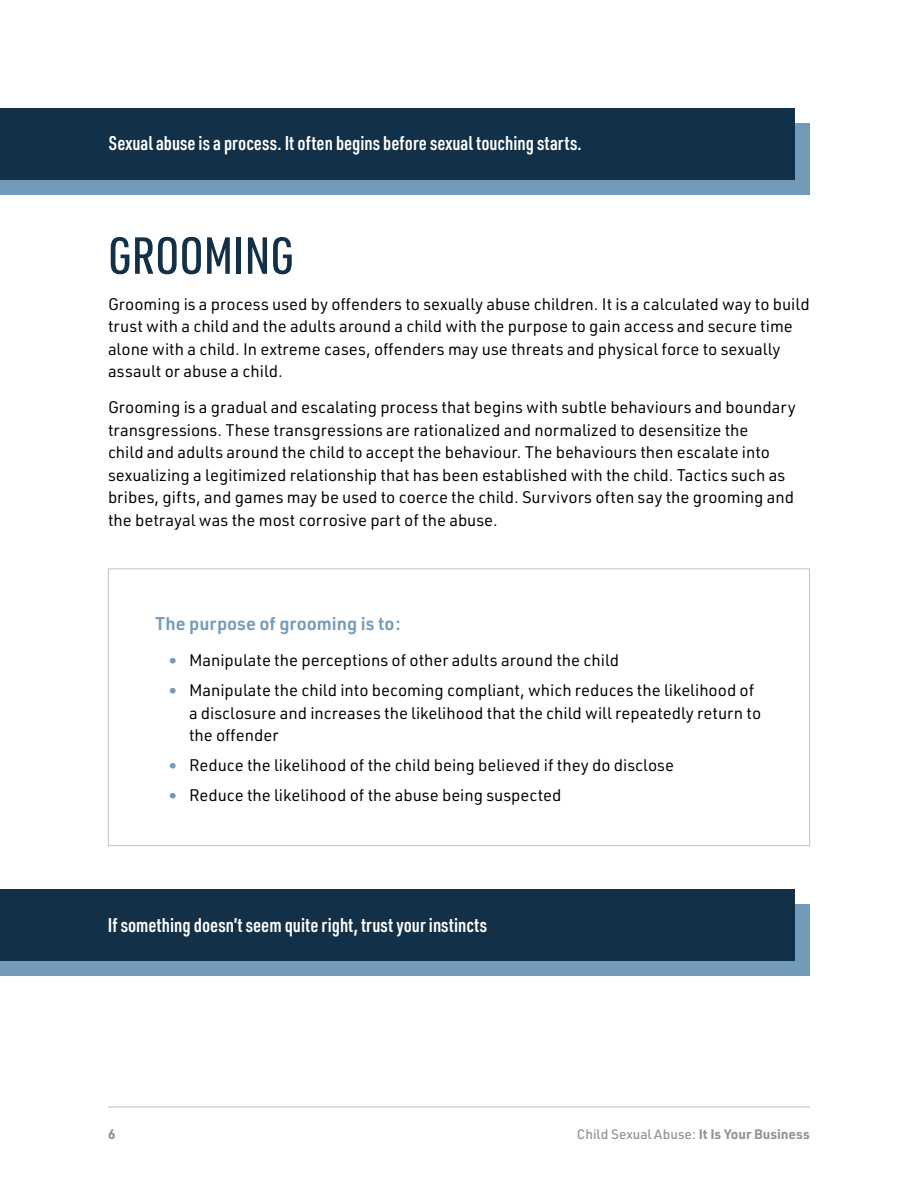
<style>
.page{position:relative;width:918px;height:1188px;background:#fff}
.page>*{position:absolute;margin:0;border:0;box-sizing:border-box;transform-origin:0 0}
.t1{font:500 51px "URWDIN Cond";color:#123047}
.t2{font:600 19.5px "URWDIN Cond";color:#fff}
.t3{font:600 18px "URWDIN";color:#729bb9}
.t4{font:16.5px/22.5px "URWDIN";color:#000}
.t5{font:500 13.5px "URWDIN";color:#939598}
.t6{font:700 13.5px "URWDIN";color:#939598}
.s1{font-weight:700;font-size:15px;color:#729bb9}
.s2{font-weight:700}
</style>
<div class="page">
<div style="left:108px;top:569px;width:702px;height:277px;background:#fff;border:1px solid #bcbec0"></div>
<div style="left:0;top:904px;width:810px;height:71px;background:#729bb9"></div>
<div style="left:0;top:889px;width:795px;height:71px;background:#123047"></div>
<div style="left:0;top:123px;width:810px;height:72px;background:#729bb9"></div>
<div style="left:0;top:108px;width:795px;height:72px;background:#123047"></div>
<hr style="left:108px;top:1107px;width:702px;height:1px;background:#bcbec0">
<p class="t2" style="left:109px;top:130px;width:474px">Sexual abuse is a process. It often begins before sexual touching starts.</p>
<h1 class="t1" style="left:108px;top:222px;width:187px">GROOMING</h1>
<p class="t4" style="left:108px;top:292px;width:703px">Grooming is a process used by offenders to sexually abuse children. It is a calculated way to build trust with a child and the adults around a child with the purpose to gain access and secure time alone with a child. In extreme cases, offenders may use threats and physical force to sexually assault or abuse a child.</p>
<p class="t4" style="left:108px;top:396px;width:689px">Grooming is a gradual and escalating process that begins with subtle behaviours and boundary transgressions. These transgressions are rationalized and normalized to desensitize the<br>child and adults around the child to accept the behaviour. The behaviours then escalate into sexualizing a legitimized relationship that has been established with the child. Tactics such as bribes, gifts, and games may be used to coerce the child. Survivors often say the grooming and the betrayal was the most corrosive part of the abuse.</p>
<p class="t3" style="left:155px;top:612px;width:247px">The purpose of grooming is to:</p>
<p class="t4" style="left:169px;top:649px;width:452px"><span class="s1">•</span> Manipulate the perceptions of other adults around the child</p>
<p class="t4" style="left:189px;top:679px;width:574px;text-indent:-20px"><span class="s1">•</span> Manipulate the child into becoming compliant, which reduces the likelihood of a disclosure and increases the likelihood that the child will repeatedly return to the offender</p>
<p class="t4" style="left:169px;top:754px;width:507px"><span class="s1">•</span> Reduce the likelihood of the child being believed if they do disclose</p>
<p class="t4" style="left:169px;top:784px;width:394px"><span class="s1">•</span> Reduce the likelihood of the abuse being suspected</p>
<p class="t2" style="left:108px;top:912px;width:381px">If something doesn’t seem quite right, trust your instincts</p>
<p class="t6" style="left:108px;top:1125px;width:9px">6</p>
<p class="t5" style="left:577px;top:1125px;width:235px">Child Sexual Abuse: <span class="s2">It Is Your Business</span></p>
</div>
